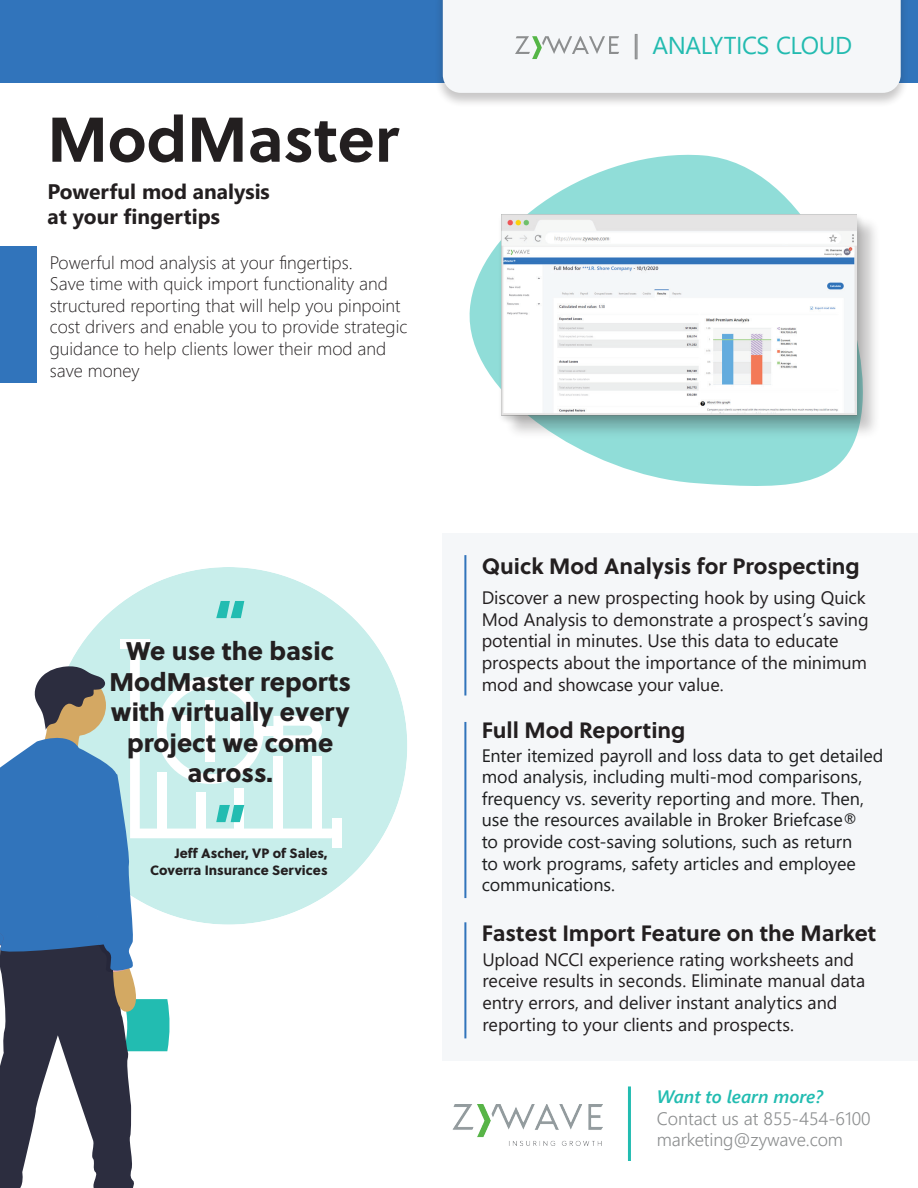
<style>
.page{position:relative;width:918px;height:1188px;background:#fff}
.page>*{position:absolute;margin:0;border:0;box-sizing:border-box;transform-origin:0 0}
.t1{font:700 63px "Soleil";color:#231f20}
.t2{font:60px "Soleil Xb";color:#22bcb1}
.t3{font:25.5px/30.6px "Soleil Xb";color:#231f20;text-align:center}
.t4{font:24.3px "Segoe UI";letter-spacing:-.02em;color:#23bbb0}
.t5{font:700 22.2px "Soleil";color:#231f20}
.t6{font:700 21px/25.2px "Segoe UI";color:#231f20}
.t7{font:18px/21.6px "Segoe UI";letter-spacing:-.005em;color:#231f20}
.t8{font:18px/21.6px "Segoe UI";letter-spacing:-.005em;color:#1e1f20}
.t9{font:300 18px/21.6px "Segoe UI";color:#231f20}
.t10{font:300 18px/21.6px "Segoe UI";color:#8c8e8f}
.t11{font:italic 600 18px "Segoe UI";color:#22bcb1}
.t12{font:13.5px/16.2px "Soleil Xb";color:#231f20;text-align:right}
.s1{color:#8e9091}
</style>
<div class="page">
<svg style="left:469px;top:154px;width:385px;height:332px"></svg>
<div style="left:0;top:0;width:918px;height:82px;background:#3174bb"></div>
<div style="left:435px;top:0;width:474px;height:108px;background:#231f20;opacity:.25"></div>
<div style="left:50px;top:567px;width:357px;height:358px;background:#c8eeeb;border-radius:50%"></div>
<div style="left:121px;top:639px;width:29px;height:9px;background:#fff"></div>
<div style="left:332px;top:819px;width:9px;height:29px;background:#fff"></div>
<img style="left:452px;top:1104px;width:150px;height:42px">
<div style="left:0;top:246px;width:36px;height:136px;background:#3174bb"></div>
<div style="left:443px;top:534px;width:475px;height:527px;background:#f5f7f9"></div>
<hr style="left:464px;top:555px;width:2px;height:141px;background:#3174bb">
<hr style="left:464px;top:722px;width:2px;height:176px;background:#3174bb">
<hr style="left:464px;top:922px;width:2px;height:116px;background:#3174bb">
<hr style="left:628px;top:1086px;width:3px;height:75px;background:#22bcb1">
<svg style="left:0;top:646px;width:334px;height:542px"></svg>
<div style="left:504px;top:216px;width:380px;height:227px;background:#231f20;opacity:.25"></div>
<img style="left:492px;top:210px;width:374px;height:214px">
<div style="left:443px;top:0;width:458px;height:93px;background:#f5f7f9"></div>
<div style="left:635px;top:34px;width:2px;height:25px;border:1px solid #8e9091"></div>
<h1 class="t1" style="left:48px;top:91px;width:352px">ModMaster</h1>
<p class="t6" style="left:48px;top:177px;width:224px">Powerful mod analysis at your fingertips</p>
<p class="t9" style="left:50px;top:250px;width:359px">Powerful mod analysis at your fingertips.<br>Save time with quick import functionality and structured reporting that will help you pinpoint cost drivers and enable you to provide strategic guidance to help clients lower their mod and save money</p>
<h2 class="t2" style="left:213px;top:574px;width:37px">“</h2>
<h3 class="t3" style="left:126px;top:634px;width:209px">We use the basic</h3>
<h3 class="t3" style="left:109px;top:665px;width:243px">ModMaster reports with virtually every project we come across.</h3>
<h2 class="t2" style="left:213px;top:778px;width:37px">”</h2>
<p class="t12" style="left:150px;top:845px;width:179px">Jeff Ascher, VP of Sales,<br>Coverra Insurance Services</p>
<h3 class="t4" style="left:633px;top:23px;width:220px"><span class="s1">|</span> ANALYTICS CLOUD</h3>
<p class="t5" style="left:482px;top:549px;width:380px">Quick Mod Analysis for Prospecting</p>
<p class="t7" style="left:482px;top:585px;width:389px">Discover a new prospecting hook by using Quick Mod Analysis to demonstrate a prospect’s saving potential in minutes. Use this data to educate prospects about the importance of the minimum mod and showcase your value.</p>
<p class="t5" style="left:482px;top:713px;width:205px">Full Mod Reporting</p>
<p class="t8" style="left:482px;top:743px;width:403px">Enter itemized payroll and loss data to get detailed mod analysis, including multi-mod comparisons, frequency vs. severity reporting and more. Then, use the resources available in Broker Briefcase®<br>to provide cost-saving solutions, such as return<br>to work programs, safety articles and employee communications.</p>
<p class="t5" style="left:482px;top:916px;width:396px">Fastest Import Feature on the Market</p>
<p class="t7" style="left:482px;top:947px;width:384px">Upload NCCI experience rating worksheets and receive results in seconds. Eliminate manual data entry errors, and deliver instant analytics and reporting to your clients and prospects.</p>
<p class="t11" style="left:657px;top:1080px;width:168px">Want to learn more?</p>
<p class="t10" style="left:657px;top:1106px;width:216px">Contact us at 855-454-6100 marketing@zywave.com</p>
</div>
